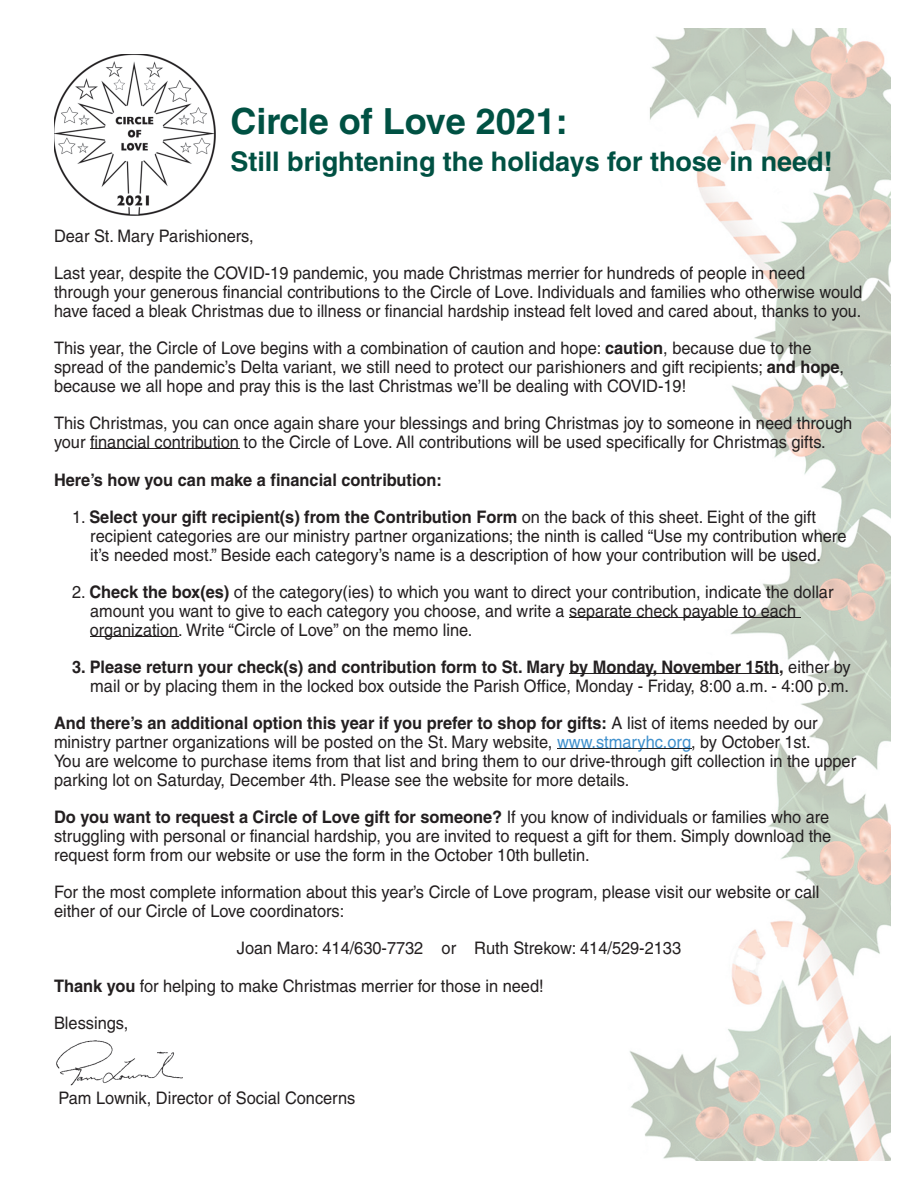
<style>
.page{position:relative;width:918px;height:1188px;background:#fff}
.page>*{position:absolute;margin:0;border:0;box-sizing:border-box;transform-origin:0 0}
.t1{font:700 36px "Helvetica";color:#005143}
.t2{font:700 27px "Helvetica";color:#005143}
.t3{font:17.25px/18.8px "Helvetica";color:#231f20;scale:.95 1}
.t4{font:700 17.25px "Helvetica";color:#231f20;scale:.95 1}
.s1{font-weight:700}
.s2{color:#3f90cd}
</style>
<div class="page">
<img style="left:629px;top:29px;width:262px;height:1132px">
<hr style="left:90px;top:448px;width:149px;height:1px;background:#231f20">
<hr style="left:569px;top:617px;width:232px;height:1px;background:#231f20">
<hr style="left:90px;top:636px;width:88px;height:1px;background:#231f20">
<hr style="left:569px;top:673px;width:92px;height:1px;background:#231f20">
<hr style="left:661px;top:673px;width:118px;height:1px;background:#231f20">
<hr style="left:557px;top:748px;width:134px;height:1px;background:#231f20">
<img style="left:54px;top:54px;width:162px;height:162px">
<img style="left:56px;top:1040px;width:126px;height:46px">
<h1 class="t1" style="left:230px;top:108px;width:339px">Circle of Love 2021:</h1>
<h2 class="t2" style="left:230px;top:151px;width:604px">Still brightening the holidays for those in need!</h2>
<p class="t3" style="left:54px;top:219px;width:792px;line-height:37.5px">Dear St. Mary Parishioners,<br>Last year, despite the COVID-19 pandemic, you made Christmas merrier for hundreds of people in need</p>
<p class="t3" style="left:54px;top:284px;width:852px">through your generous financial contributions to the Circle of Love. Individuals and families who otherwise would have faced a bleak Christmas due to illness or financial hardship instead felt loved and cared about, thanks to you.</p>
<p class="t3" style="left:54px;top:341px;width:833px">This year, the Circle of Love begins with a combination of caution and hope: <span class="s1">caution</span>, because due to the spread of the pandemic’s Delta variant, we still need to protect our parishioners and gift recipients; <span class="s1">and hope</span>, because we all hope and pray this is the last Christmas we’ll be dealing with COVID-19!</p>
<p class="t3" style="left:54px;top:416px;width:842px">This Christmas, you can once again share your blessings and bring Christmas joy to someone in need through your financial contribution to the Circle of Love. All contributions will be used specifically for Christmas gifts.</p>
<p class="t4" style="left:54px;top:473px;width:410px">Here’s how you can make a financial contribution:</p>
<p class="t3" style="left:90px;top:509px;width:798px;text-indent:-18px">1. <span class="s1">Select your gift recipient(s) from the Contribution Form</span> on the back of this sheet. Eight of the gift recipient categories are our ministry partner organizations; the ninth is called “Use my contribution where it’s needed most.” Beside each category’s name is a description of how your contribution will be used.</p>
<p class="t3" style="left:90px;top:584px;width:784px;text-indent:-18px">2. <span class="s1">Check the box(es)</span> of the category(ies) to which you want to direct your contribution, indicate the dollar amount you want to give to each category you choose, and write a separate check payable to each organization. Write “Circle of Love” on the memo line.</p>
<p class="t3" style="left:72px;top:659px;width:821px;text-align:right"><span class="s1">3. Please return your check(s) and contribution form to St. Mary by Monday, November 15th,</span> either by mail or by placing them in the locked box outside the Parish Office, Monday - Friday, 8:00 a.m. - 4:00 p.m.</p>
<p class="t3" style="left:54px;top:716px;width:846px"><span class="s1">And there’s an additional option this year if you prefer to shop for gifts:</span> A list of items needed by our ministry partner organizations will be posted on the St. Mary website, <span class="s2">www.stmaryhc.org</span>, by October 1st.<br>You are welcome to purchase items from that list and bring them to our drive-through gift collection in the upper parking lot on Saturday, December 4th. Please see the website for more details.</p>
<p class="t3" style="left:54px;top:809px;width:820px;text-align:justify"><span class="s1">Do you want to request a Circle of Love gift for someone?</span> If you know of individuals or families who are struggling with personal or financial hardship, you are invited to request a gift for them. Simply download the request form from our website or use the form in the October 10th bulletin.</p>
<p class="t3" style="left:54px;top:884px;width:807px">For the most complete information about this year’s Circle of Love program, please visit our website or call either of our Circle of Love coordinators:</p>
<p class="t3" style="left:54px;top:931px;width:662px;line-height:37.5px;text-indent:183px">Joan Maro: 414/630-7732 or Ruth Strekow: 414/529-2133<br><span class="s1">Thank you</span> for helping to make Christmas merrier for those in need!<br>Blessings,</p>
<p class="t3" style="left:59px;top:1091px;width:314px">Pam Lownik, Director of Social Concerns</p>
</div>
